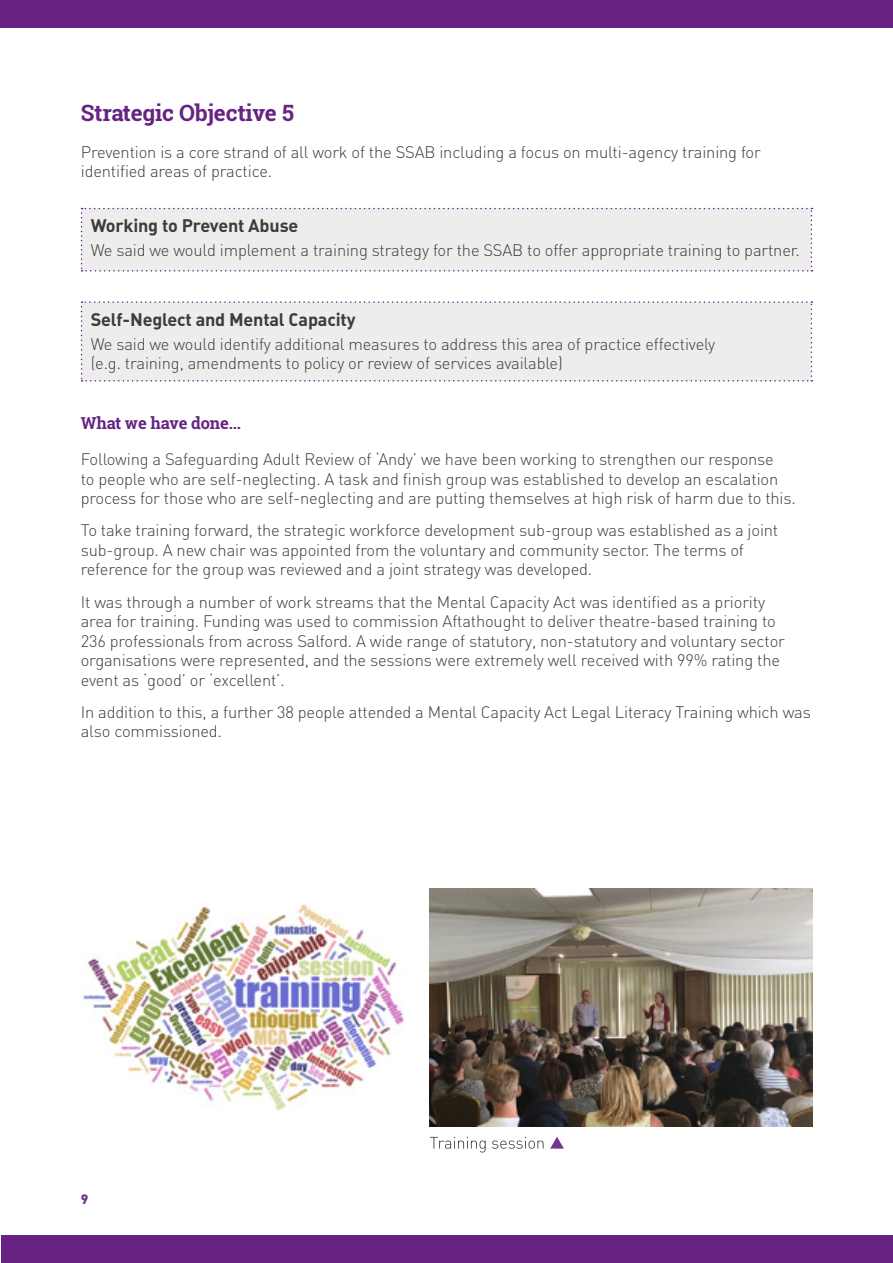
<style>
.page{position:relative;width:893px;height:1263px;background:#fff}
.page>*{position:absolute;margin:0;border:0;box-sizing:border-box;transform-origin:0 0}
.Sub_head{font:700 22.5px "Roboto Slab";letter-spacing:-.01em;color:#662383}
.Intro_text{font:700 18px "DIN Salford";letter-spacing:-.01em;color:#3c3c3b}
.Body_text{font:300 16.5px/19.5px "DIN Salford";letter-spacing:-.01em;color:#3c3c3b}
.Sub_Sub_head{font:700 16.5px "Roboto Slab";letter-spacing:-.01em;color:#662383}
.t1{font:900 13.5px "DIN Salford";color:#73368c}
</style>
<div class="page">
<div style="left:0;top:0;width:893px;height:28px;background:#662383"></div>
<div style="left:1px;top:1235px;width:892px;height:28px;background:#662383"></div>
<div style="left:81px;top:208px;width:731px;height:64px;background:#ededed"></div>
<div style="left:81px;top:301px;width:731px;height:81px;background:#ededed"></div>
<img style="left:429px;top:888px;width:383px;height:239px">
<img style="left:82px;top:903px;width:322px;height:208px">
<svg style="left:550px;top:1137px;width:14px;height:11px"></svg>
<svg style="left:430px;top:1137px;width:114px;height:15px"></svg>
<h3 class="Sub_head" style="left:81px;top:98px;width:215px">Strategic Objective 5</h3>
<p class="Body_text" style="left:81px;top:142px;width:682px">Prevention is a core strand of all work of the SSAB including a focus on multi-agency training for identified areas of practice.</p>
<p class="Intro_text" style="left:91px;top:215px;width:209px">Working to Prevent Abuse</p>
<p class="Body_text" style="left:91px;top:240px;width:710px">We said we would implement a training strategy for the SSAB to offer appropriate training to partner.</p>
<p class="Intro_text" style="left:91px;top:308px;width:266px">Self-Neglect and Mental Capacity</p>
<p class="Body_text" style="left:91px;top:334px;width:626px">We said we would identify additional measures to address this area of practice effectively (e.g. training, amendments to policy or review of services available)</p>
<h4 class="Sub_Sub_head" style="left:81px;top:411px;width:162px">What we have done...</h4>
<p class="Body_text" style="left:81px;top:449px;width:717px">Following a Safeguarding Adult Review of ‘Andy’ we have been working to strengthen our response<br>to people who are self-neglecting. A task and finish group was established to develop an escalation process for those who are self-neglecting and are putting themselves at high risk of harm due to this.</p>
<p class="Body_text" style="left:81px;top:521px;width:699px">To take training forward, the strategic workforce development sub-group was established as a joint sub-group. A new chair was appointed from the voluntary and community sector. The terms of reference for the group was reviewed and a joint strategy was developed.</p>
<p class="Body_text" style="left:81px;top:592px;width:706px">It was through a number of work streams that the Mental Capacity Act was identified as a priority area for training. Funding was used to commission Aftathought to deliver theatre-based training to 236 professionals from across Salford. A wide range of statutory, non-statutory and voluntary sector organisations were represented, and the sessions were extremely well received with 99% rating the event as ‘good’ or ‘excellent’.</p>
<p class="Body_text" style="left:81px;top:702px;width:732px">In addition to this, a further 38 people attended a Mental Capacity Act Legal Literacy Training which was also commissioned.</p>
<p class="t1" style="left:81px;top:1190px;width:9px">9</p>
</div>
